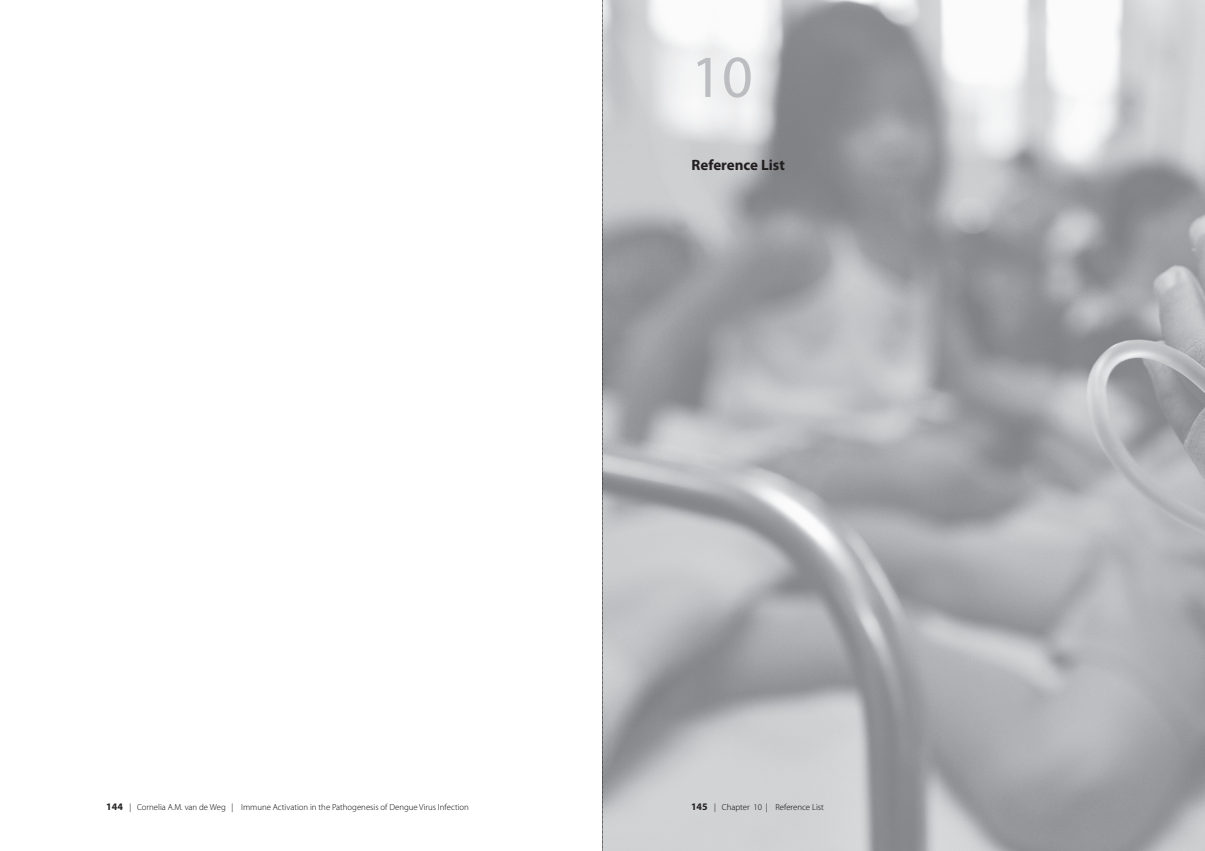
<style>
.page{position:relative;width:1205px;height:851px;background:#fff}
.page>*{position:absolute;margin:0;border:0;box-sizing:border-box;transform-origin:0 0}
.t1{font:60px "Myriad Pro";color:#bcbdc0}
.t2{font:700 15px "Myriad Pro";color:#231f20}
.t3{font:300 8.75px "Myriad Pro";color:#000}
.s1{font-weight:700;font-size:10px;color:#231f20}
</style>
<div class="page">
<svg style="left:602px;top:0;width:1px;height:850px"></svg>
<h1 class="t1" style="left:691px;top:54px;width:63px">10</h1>
<h2 class="t2" style="left:691px;top:159px;width:95px">Reference List</h2>
<p class="t3" style="left:106px;top:803px;width:364px"><span class="s1">144</span> | Cornelia A.M. van de Weg | Immune Activation in the Pathogenesis of Dengue Virus Infection</p>
<p class="t3" style="left:691px;top:803px;width:134px"><span class="s1">145</span> | Chapter 10 | Reference List</p>
</div>
